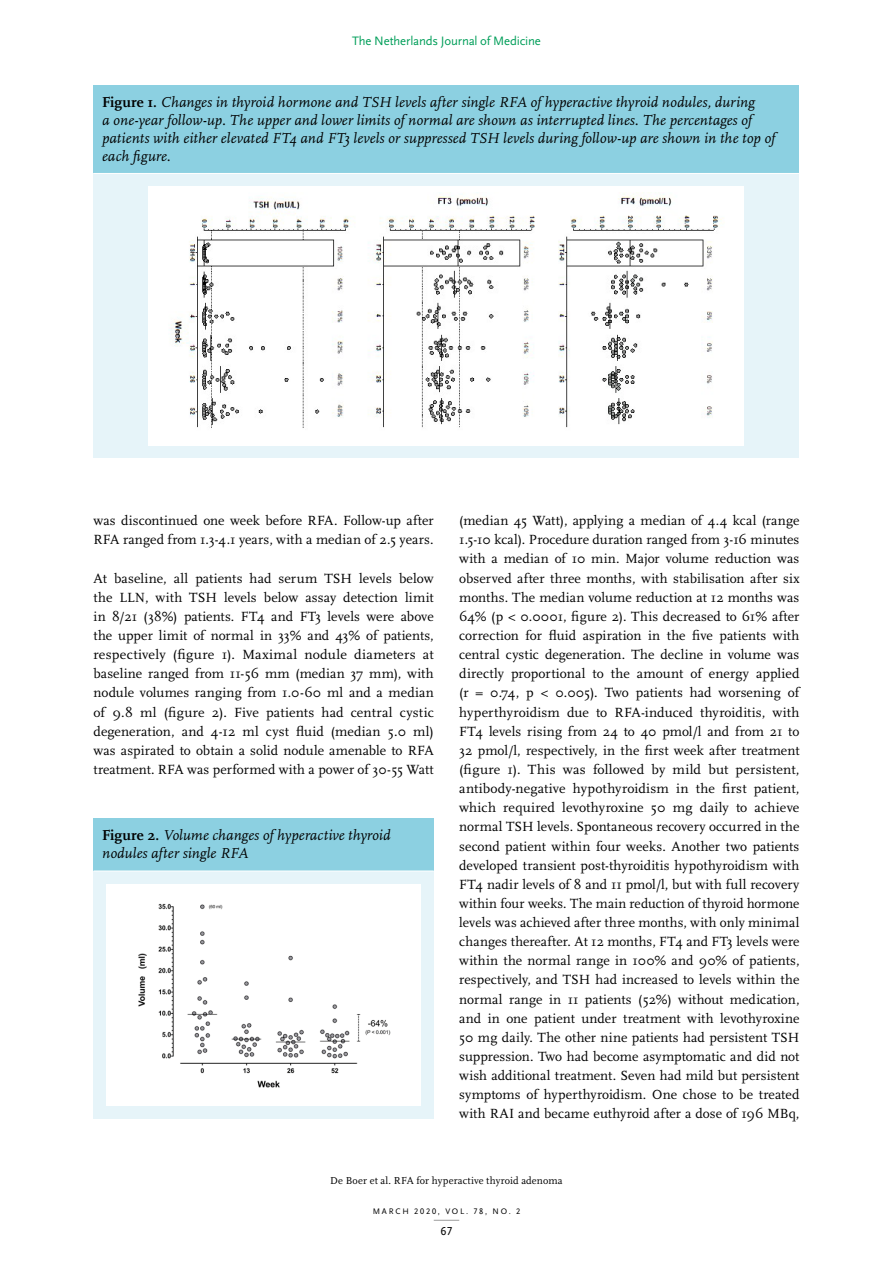
<style>
.page{position:relative;width:893px;height:1263px;background:#fff}
.page>*{position:absolute;margin:0;border:0;box-sizing:border-box;transform-origin:0 0}
.tabel-caption{font:italic 15px/18px "Scala Pro";letter-spacing:.01em;color:#000}
.brood_grep{font:13.8px/19.2px "Scala Pro";letter-spacing:.01em;color:#000}
.t1{font:12.75px "Scala Sans Pro";letter-spacing:-.01em;color:#009e59}
.t2{font:12px "Scala Sans Pro";color:#000}
.runningtitle{font:10.5px "Scala Pro";letter-spacing:.03em;color:#000}
.t3{font:8.4px "Scala Sans Pro";letter-spacing:.215em;color:#000}
.s1{font-weight:700;font-style:normal}
</style>
<div class="page">
<svg style="left:434px;top:1220px;width:25px;height:1px"></svg>
<div style="left:94px;top:85px;width:705px;height:88px;background:#8cd0e1"></div>
<div style="left:94px;top:173px;width:705px;height:285px;background:#e6f4f9"></div>
<hr style="left:94px;top:173px;width:705px;height:1px;background:#fff">
<div style="left:149px;top:186px;width:595px;height:259px;background:#fff"></div>
<img style="left:170px;top:192px;width:552px;height:236px">
<div style="left:94px;top:819px;width:340px;height:52px;background:#8cd0e1"></div>
<div style="left:94px;top:871px;width:340px;height:247px;background:#e6f4f9"></div>
<hr style="left:94px;top:870px;width:340px;height:1px;background:#fff">
<div style="left:106px;top:884px;width:315px;height:222px;background:#fff"></div>
<img style="left:138px;top:903px;width:253px;height:185px">
<p class="t1" style="left:352px;top:34px;width:190px">The Netherlands Journal of Medicine</p>
<p class="tabel-caption" style="left:102px;top:93px;width:674px"><span class="s1">Figure 1.</span> Changes in thyroid hormone and TSH levels after single RFA of hyperactive thyroid nodules, during<br>a one-year follow-up. The upper and lower limits of normal are shown as interrupted lines. The percentages of patients with either elevated FT4 and FT3 levels or suppressed TSH levels during follow-up are shown in the top of each figure.</p>
<p class="brood_grep" style="left:94px;top:511px;width:342px">was discontinued one week before RFA. Follow-up after<br>RFA ranged from 1.3-4.1 years, with a median of 2.5 years.</p>
<p class="brood_grep" style="left:94px;top:569px;width:342px;text-align:justify">At baseline, all patients had serum TSH levels below the LLN, with TSH levels below assay detection limit in 8/21 (38%) patients. FT4 and FT3 levels were above the upper limit of normal in 33% and 43% of patients, respectively (figure 1). Maximal nodule diameters at baseline ranged from 11-56 mm (median 37 mm), with nodule volumes ranging from 1.0-60 ml and a median of 9.8 ml (figure 2). Five patients had central cystic degeneration, and 4-12 ml cyst fluid (median 5.0 ml) was aspirated to obtain a solid nodule amenable to RFA treatment. RFA was performed with a power of 30-55 Watt</p>
<p class="tabel-caption" style="left:102px;top:826px;width:290px"><span class="s1">Figure 2.</span> Volume changes of hyperactive thyroid nodules after single RFA</p>
<p class="brood_grep" style="left:459px;top:511px;width:343px">(median 45 Watt), applying a median of 4.4 kcal (range 1.5-10 kcal). Procedure duration ranged from 3-16 minutes with a median of 10 min. Major volume reduction was observed after three months, with stabilisation after six months. The median volume reduction at 12 months was 64% (p &lt; 0.0001, figure 2). This decreased to 61% after correction for fluid aspiration in the five patients with central cystic degeneration. The decline in volume was directly proportional to the amount of energy applied (r = 0.74, p &lt; 0.005). Two patients had worsening of hyperthyroidism due to RFA-induced thyroiditis, with FT4 levels rising from 24 to 40 pmol/l and from 21 to 32 pmol/l, respectively, in the first week after treatment (figure 1). This was followed by mild but persistent, antibody-negative hypothyroidism in the first patient, which required levothyroxine 50 mg daily to achieve normal TSH levels. Spontaneous recovery occurred in the second patient within four weeks. Another two patients developed transient post-thyroiditis hypothyroidism with FT4 nadir levels of 8 and 11 pmol/l, but with full recovery within four weeks. The main reduction of thyroid hormone levels was achieved after three months, with only minimal changes thereafter. At 12 months, FT4 and FT3 levels were within the normal range in 100% and 90% of patients, respectively, and TSH had increased to levels within the normal range in 11 patients (52%) without medication, and in one patient under treatment with levothyroxine 50 mg daily. The other nine patients had persistent TSH suppression. Two had become asymptomatic and did not wish additional treatment. Seven had mild but persistent symptoms of hyperthyroidism. One chose to be treated with RAI and became euthyroid after a dose of 196 MBq,</p>
<p class="runningtitle" style="left:330px;top:1174px;width:234px">De Boer et al. RFA for hyperactive thyroid adenoma</p>
<p class="t3" style="left:373px;top:1206px;width:149px">MARCH 2020, VOL. 78, NO. 2</p>
<p class="t2" style="left:440px;top:1224px;width:13px">67</p>
</div>
